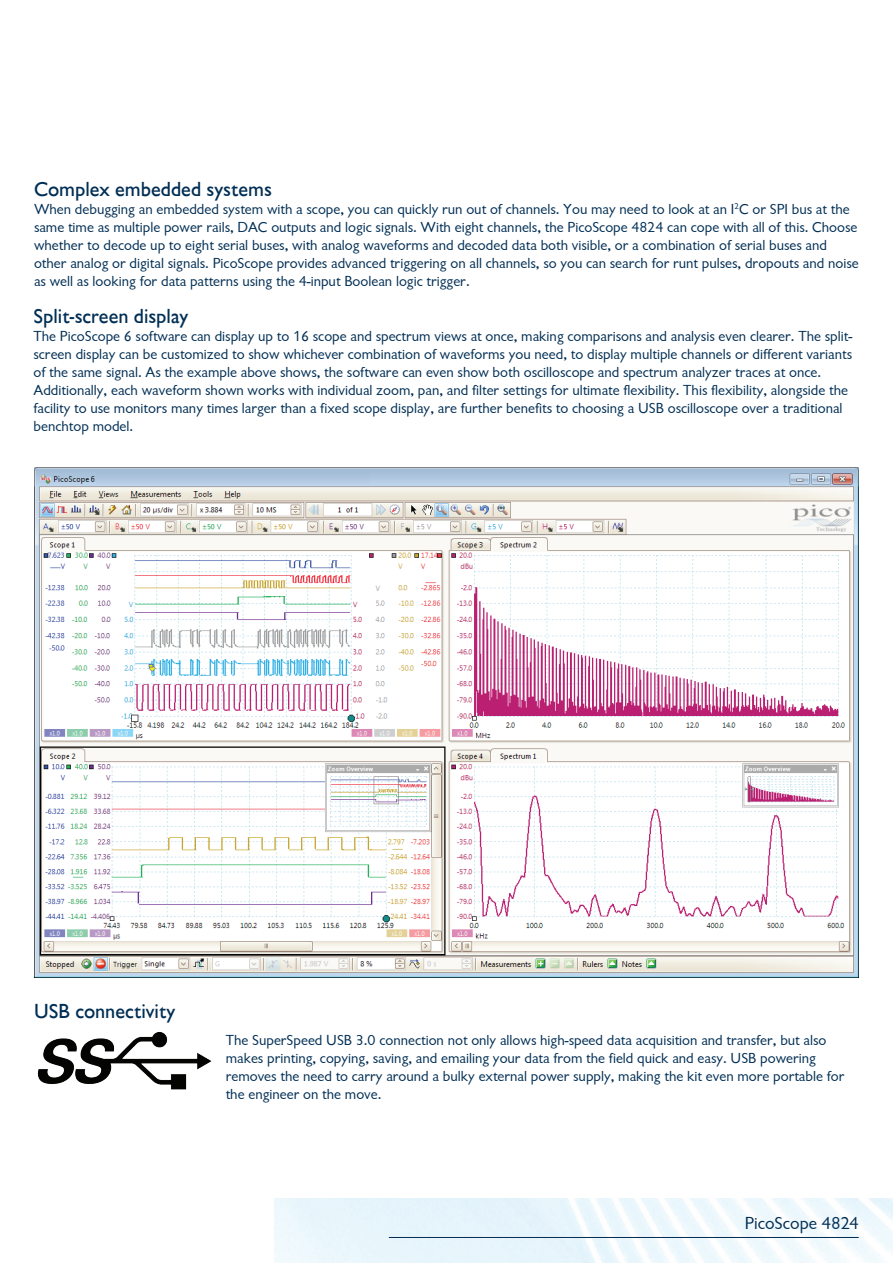
<style>
.page{position:relative;width:893px;height:1263px;background:#fff}
.page>*{position:absolute;margin:0;border:0;box-sizing:border-box;transform-origin:0 0}
.t1{font:500 21px "Chantilly";color:#002e54}
.t2{font:18px "Chantilly";color:#002e54}
.t3{font:15px/18px "Chantilly";color:#002e54}
</style>
<div class="page">
<hr style="left:389px;top:1237px;width:470px;height:1px;background:#002e54">
<img style="left:34px;top:467px;width:824px;height:510px">
<img style="left:38px;top:1032px;width:174px;height:58px">
<h1 class="t1" style="left:34px;top:178px;width:239px">Complex embedded systems</h1>
<p class="t3" style="left:34px;top:200px;width:826px">When debugging an embedded system with a scope, you can quickly run out of channels. You may need to look at an I<sup>2</sup>C or SPI bus at the same time as multiple power rails, DAC outputs and logic signals. With eight channels, the PicoScope 4824 can cope with all of this. Choose whether to decode up to eight serial buses, with analog waveforms and decoded data both visible, or a combination of serial buses and other analog or digital signals. PicoScope provides advanced triggering on all channels, so you can search for runt pulses, dropouts and noise as well as looking for data patterns using the 4-input Boolean logic trigger.</p>
<h1 class="t1" style="left:34px;top:304px;width:156px">Split-screen display</h1>
<p class="t3" style="left:34px;top:327px;width:820px">The PicoScope 6 software can display up to 16 scope and spectrum views at once, making comparisons and analysis even clearer. The split&shy;screen display can be customized to show whichever combination of waveforms you need, to display multiple channels or different variants of the same signal. As the example above shows, the software can even show both oscilloscope and spectrum analyzer traces at once.<br>Additionally, each waveform shown works with individual zoom, pan, and filter settings for ultimate flexibility. This flexibility, alongside the facility to use monitors many times larger than a fixed scope display, are further benefits to choosing a USB oscilloscope over a traditional benchtop model.</p>
<h1 class="t1" style="left:34px;top:1000px;width:143px">USB connectivity</h1>
<p class="t3" style="left:226px;top:1031px;width:620px">The SuperSpeed USB 3.0 connection not only allows high-speed data acquisition and transfer, but also makes printing, copying, saving, and emailing your data from the field quick and easy. USB powering removes the need to carry around a bulky external power supply, making the kit even more portable for the engineer on the move.</p>
<p class="t2" style="left:745px;top:1213px;width:115px">PicoScope 4824</p>
</div>
